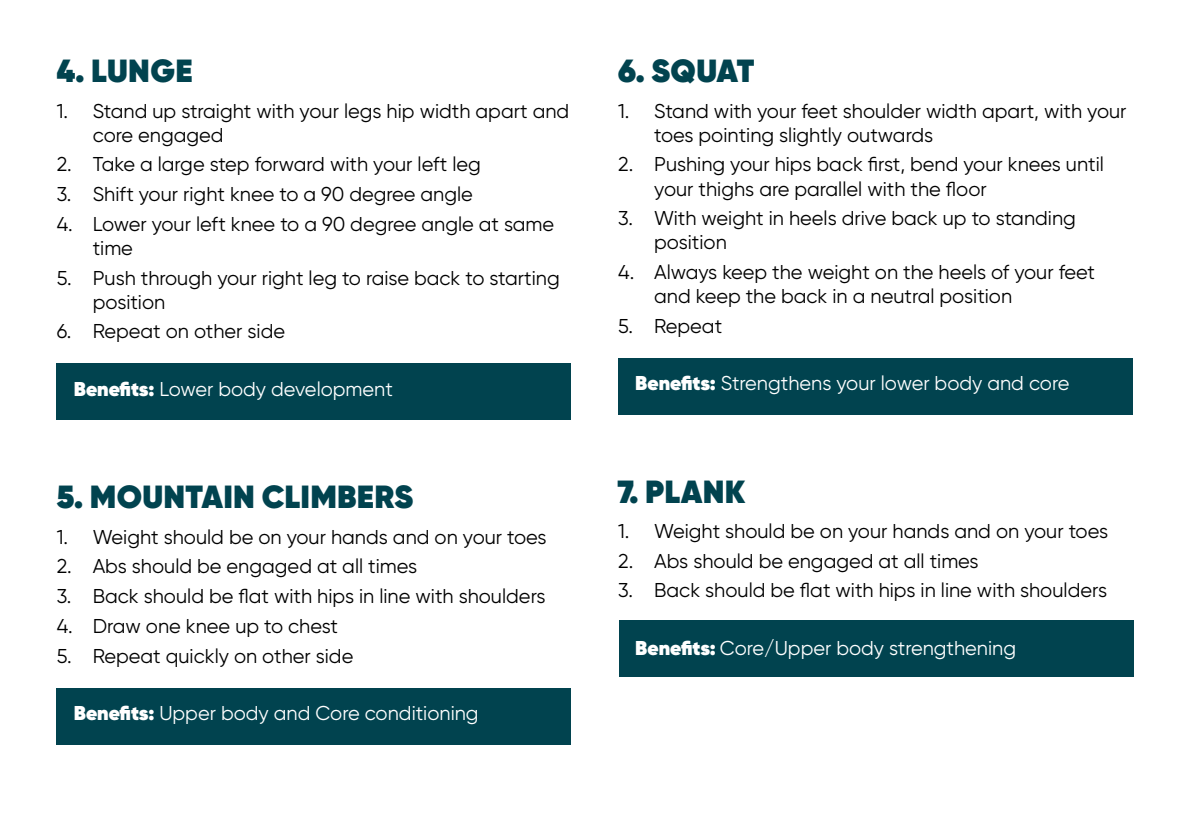
<style>
.page{position:relative;width:1191px;height:840px;background:#fff}
.page>*{position:absolute;margin:0;border:0;box-sizing:border-box;transform-origin:0 0}
.t1{font:800 32px "Gilroy";letter-spacing:.01em;color:#01434f}
.t2{font:20px/24px "Gilroy";color:#000}
.t3{font:20px "Gilroy";color:#fff}
.s1{font-weight:800}
</style>
<div class="page">
<div style="left:57px;top:363px;width:514px;height:57px;background:#01434f"></div>
<div style="left:57px;top:687px;width:514px;height:57px;background:#01434f"></div>
<div style="left:618px;top:357px;width:514px;height:57px;background:#01434f"></div>
<div style="left:619px;top:619px;width:514px;height:57px;background:#01434f"></div>
<p class="t1" style="left:57px;top:51px;width:137px">4. LUNGE</p>
<p class="t2" style="left:93px;top:98px;width:478px;text-indent:-36px">1. Stand up straight with your legs hip width apart and core engaged</p>
<p class="t2" style="left:57px;top:152px;width:426px">2. Take a large step forward with your left leg</p>
<p class="t2" style="left:57px;top:182px;width:418px">3. Shift your right knee to a 90 degree angle</p>
<p class="t2" style="left:93px;top:211px;width:463px;text-indent:-36px">4. Lower your left knee to a 90 degree angle at same time</p>
<p class="t2" style="left:93px;top:265px;width:468px;text-indent:-36px">5. Push through your right leg to raise back to starting position</p>
<p class="t2" style="left:57px;top:319px;width:230px">6. Repeat on other side</p>
<p class="t3" style="left:74px;top:376px;width:321px"><span class="s1">Benefits:</span> Lower body development</p>
<p class="t1" style="left:57px;top:476px;width:358px">5. MOUNTAIN CLIMBERS</p>
<p class="t2" style="left:57px;top:524px;width:491px">1. Weight should be on your hands and on your toes</p>
<p class="t2" style="left:57px;top:554px;width:362px">2. Abs should be engaged at all times</p>
<p class="t2" style="left:57px;top:583px;width:490px">3. Back should be flat with hips in line with shoulders</p>
<p class="t2" style="left:57px;top:613px;width:283px">4. Draw one knee up to chest</p>
<p class="t2" style="left:57px;top:643px;width:298px">5. Repeat quickly on other side</p>
<p class="t3" style="left:74px;top:700px;width:406px"><span class="s1">Benefits:</span> Upper body and Core conditioning</p>
<p class="t1" style="left:618px;top:51px;width:138px">6. SQUAT</p>
<p class="t2" style="left:654px;top:98px;width:474px;text-indent:-36px">1. Stand with your feet shoulder width apart, with your toes pointing slightly outwards</p>
<p class="t2" style="left:654px;top:152px;width:451px;text-indent:-36px">2. Pushing your hips back first, bend your knees until your thighs are parallel with the floor</p>
<p class="t2" style="left:654px;top:206px;width:423px;text-indent:-36px">3. With weight in heels drive back up to standing position</p>
<p class="t2" style="left:654px;top:259px;width:442px;text-indent:-36px">4. Always keep the weight on the heels of your feet and keep the back in a neutral position</p>
<p class="t2" style="left:618px;top:313px;width:105px">5. Repeat</p>
<p class="t3" style="left:635px;top:371px;width:436px"><span class="s1">Benefits:</span> Strengthens your lower body and core</p>
<p class="t1" style="left:618px;top:470px;width:128px">7. PLANK</p>
<p class="t2" style="left:618px;top:518px;width:491px">1. Weight should be on your hands and on your toes</p>
<p class="t2" style="left:618px;top:548px;width:362px">2. Abs should be engaged at all times</p>
<p class="t2" style="left:618px;top:578px;width:490px">3. Back should be flat with hips in line with shoulders</p>
<p class="t3" style="left:635px;top:635px;width:382px"><span class="s1">Benefits:</span> Core/Upper body strengthening</p>
</div>
